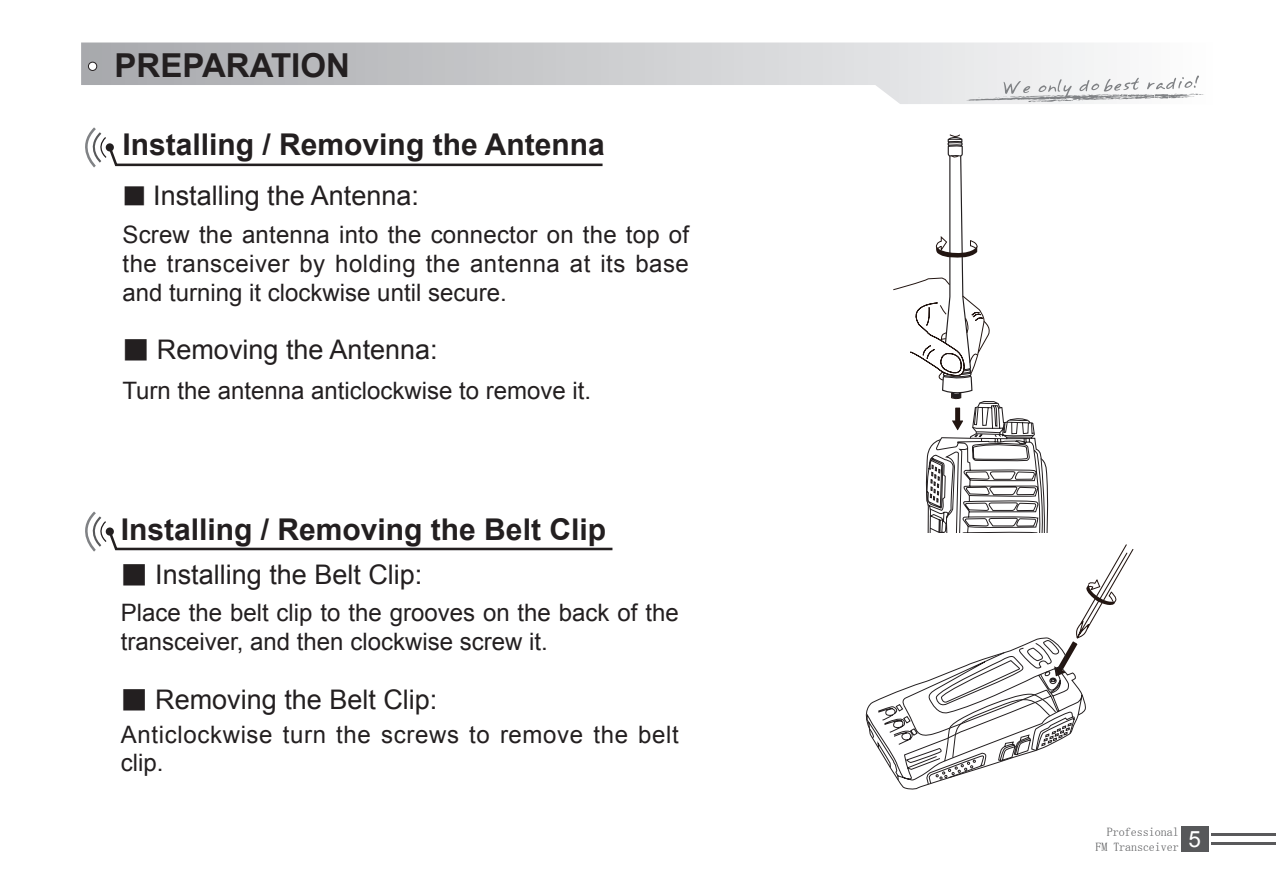
<style>
.page{position:relative;width:1276px;height:893px;background:#fff}
.page>*{position:absolute;margin:0;border:0;box-sizing:border-box;transform-origin:0 0}
.t1{font:700 33px "Arial";color:#231f20}
.t2{font:700 30px "Arial";color:#231f20}
.t3{font:27px "Arial";color:#231f20}
.t4{font:24px/28.8px "Arial";color:#231f20;text-align:justify}
.t5{font:24px/28.8px "Arial";letter-spacing:.025em;color:#231f20}
.t6{font:12px/14.4px "Sim Sun";color:#57585a}
.s1{font-family:"FZHTJW GB1 0";font-size:24px}
.s2{font-family:"FZHTJW GB1 0"}
</style>
<div class="page">
<svg style="left:81px;top:43px;width:811px;height:55px"></svg>
<div style="left:88px;top:62px;width:9px;height:8px;background:#fff;border-radius:50%"></div>
<div style="left:88px;top:62px;width:9px;height:9px;border:1px solid #231f20;border-radius:50%"></div>
<div style="left:1181px;top:826px;width:27px;height:25px;background:#57585a"></div>
<hr style="left:1210px;top:833px;width:66px;height:3px;background:#59595b">
<hr style="left:1210px;top:842px;width:66px;height:3px;background:#59595b">
<svg style="left:85px;top:127px;width:518px;height:41px"></svg>
<svg style="left:85px;top:511px;width:528px;height:41px"></svg>
<svg style="left:892px;top:42px;width:312px;height:490px"></svg>
<svg style="left:865px;top:544px;width:269px;height:246px"></svg>
<h1 class="t1" style="left:115px;top:44px;width:237px">PREPARATION</h1>
<p class="t2" style="left:122px;top:124px;width:484px">Installing / Removing the Antenna</p>
<p class="t3" style="left:122px;top:178px;width:298px"><span class="s1">■</span> Installing the Antenna:</p>
<p class="t4" style="left:122px;top:220px;width:568px">Screw the antenna into the connector on the top of the transceiver by holding the antenna at its base and turning it clockwise until secure.</p>
<p class="t3" style="left:122px;top:332px;width:317px"><span class="s2">■</span> Removing the Antenna:</p>
<p class="t4" style="left:122px;top:376px;width:470px">Turn the antenna anticlockwise to remove it.</p>
<p class="t2" style="left:121px;top:509px;width:487px">Installing / Removing the Belt Clip</p>
<p class="t3" style="left:121px;top:556px;width:303px"><span class="s2">■</span> Installing the Belt Clip:</p>
<p class="t4" style="left:121px;top:598px;width:559px">Place the belt clip to the grooves on the back of the transceiver, and then clockwise screw it.</p>
<p class="t3" style="left:121px;top:682px;width:318px"><span class="s2">■</span> Removing the Belt Clip:</p>
<p class="t5" style="left:121px;top:720px;width:559px">Anticlockwise turn the screws to remove the belt clip.</p>
<p class="t6" style="left:1095px;top:825px;width:107px;text-indent:11px">Professional<br>FM Transceiver <sup>5</sup></p>
</div>
